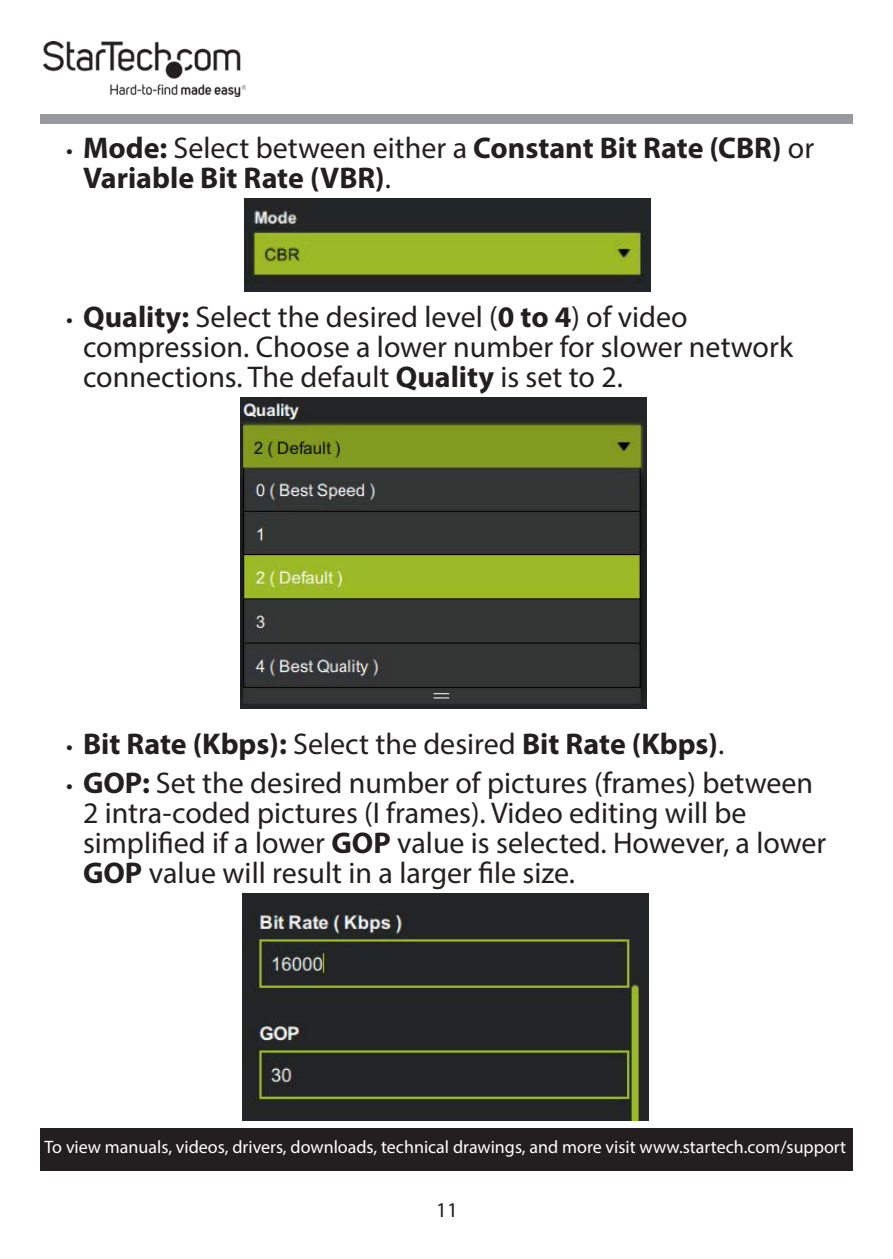
<style>
.page{position:relative;width:893px;height:1259px;background:#fff}
.page>*{position:absolute;margin:0;border:0;box-sizing:border-box;transform-origin:0 0}
.t1{font:30px/30px "Myriad Pro";color:#231f20}
.t2{font:700 30px/30px "Myriad Pro";color:#231f20}
.t3{font:21px "Myriad Pro";color:#231f20}
.t4{font:18px "Myriad Pro";color:#fff}
.s1{font-weight:400;font-size:24px}
.s2{font-weight:400}
.s3{font-size:24px}
.s4{font-weight:700}
</style>
<div class="page">
<img style="left:43px;top:42px;width:203px;height:55px">
<div style="left:40px;top:115px;width:812px;height:9px;background:#97999c"></div>
<div style="left:40px;top:1128px;width:812px;height:42px;background:#231f20"></div>
<img style="left:241px;top:398px;width:406px;height:310px">
<img style="left:242px;top:893px;width:407px;height:227px">
<img style="left:244px;top:199px;width:407px;height:92px">
<p class="t2" style="left:83px;top:132px;width:733px;text-indent:-17px"><span class="s1">•</span> Mode: <span class="s2">Select between either a</span> Constant Bit Rate (CBR) <span class="s2">or<br></span>Variable Bit Rate (VBR)<span class="s2">.</span></p>
<p class="t1" style="left:83px;top:301px;width:712px;text-indent:-17px"><span class="s3">•</span> <span class="s4">Quality:</span> Select the desired level (<span class="s4">0 to 4</span>) of video compression. Choose a lower number for slower network connections. The default <span class="s4">Quality</span> is set to 2.</p>
<p class="t2" style="left:66px;top:728px;width:660px"><span class="s1">•</span> Bit Rate (Kbps): <span class="s2">Select the desired</span> Bit Rate (Kbps)<span class="s2">.</span></p>
<p class="t1" style="left:83px;top:767px;width:745px;text-indent:-17px"><span class="s3">•</span> <span class="s4">GOP:</span> Set the desired number of pictures (frames) between 2 intra-coded pictures (I frames). Video editing will be simplified if a lower <span class="s4">GOP</span> value is selected. However, a lower <span class="s4">GOP</span> value will result in a larger file size.</p>
<p class="t4" style="left:45px;top:1135px;width:803px">To view manuals, videos, drivers, downloads, technical drawings, and more visit www.startech.com/support</p>
<p class="t3" style="left:436px;top:1197px;width:23px">11</p>
</div>
